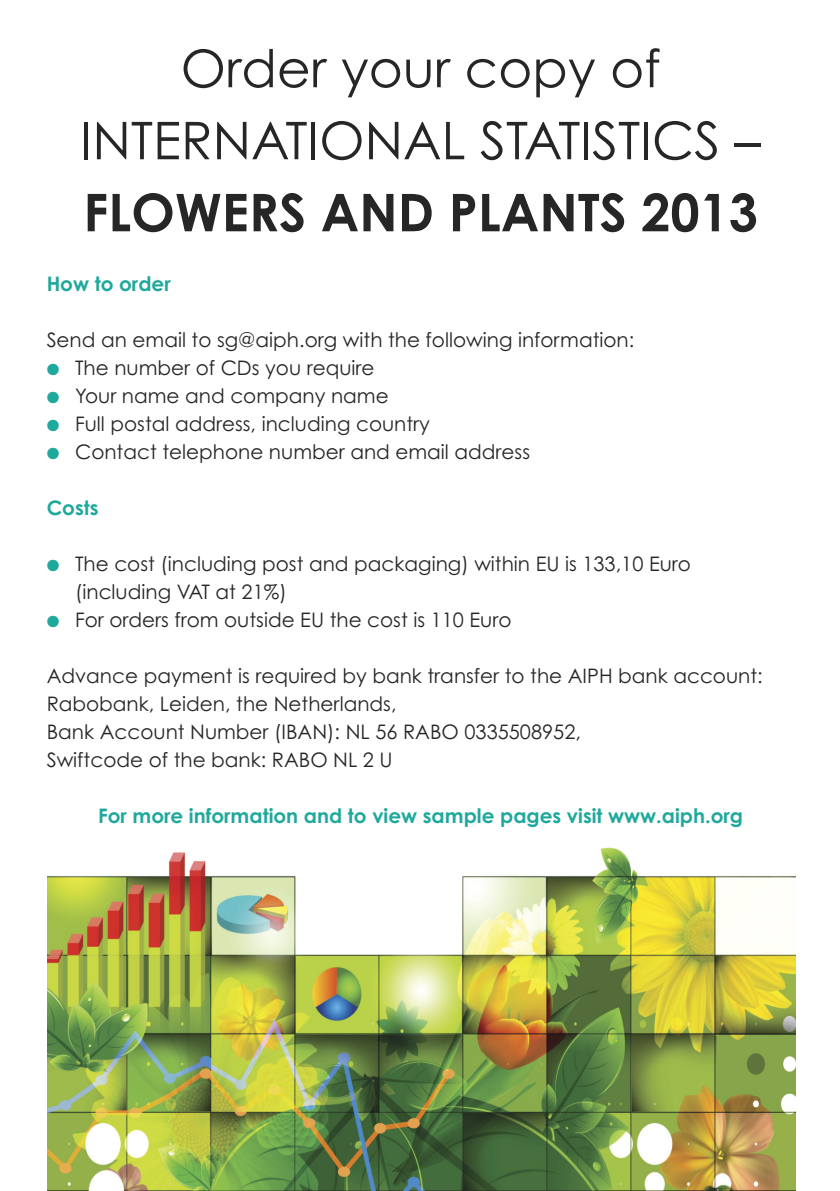
<style>
.page{position:relative;width:840px;height:1191px;background:#fff}
.page>*{position:absolute;margin:0;border:0;box-sizing:border-box;transform-origin:0 0}
.t1{font:52px/72px "Century Gothic";color:#272627;text-align:center}
.t2{font:700 52px "Century Gothic";color:#272627}
.t3{font:20px/28px "Century Gothic";color:#272627}
.t4{font:700 20px "Century Gothic";color:#1fa89c}
.s1{color:#1fa89c}
</style>
<div class="page">
<img style="left:47px;top:847px;width:748px;height:344px">
<h1 class="t1" style="left:81px;top:33px;width:681px">Order your copy of<br>INTERNATIONAL STATISTICS –</h1>
<h1 class="t2" style="left:83px;top:183px;width:675px">FLOWERS AND PLANTS 2013</h1>
<p class="t4" style="left:47px;top:272px;width:125px">How to order</p>
<p class="t3" style="left:47px;top:326px;width:589px">Send an email to sg@aiph.org with the following information:</p>
<p class="t3" style="left:47px;top:354px;width:329px"><span class="s1">●</span> The number of CDs you require</p>
<p class="t3" style="left:47px;top:382px;width:343px"><span class="s1">●</span> Your name and company name</p>
<p class="t3" style="left:47px;top:410px;width:384px"><span class="s1">●</span> Full postal address, including country</p>
<p class="t3" style="left:47px;top:438px;width:484px"><span class="s1">●</span> Contact telephone number and email address</p>
<p class="t4" style="left:47px;top:496px;width:53px">Costs</p>
<p class="t3" style="left:75px;top:550px;width:617px;text-indent:-28px"><span class="s1">●</span> The cost (including post and packaging) within EU is 133,10 Euro (including VAT at 21%)</p>
<p class="t3" style="left:47px;top:606px;width:466px"><span class="s1">●</span> For orders from outside EU the cost is 110 Euro</p>
<p class="t3" style="left:47px;top:662px;width:717px">Advance payment is required by bank transfer to the AIPH bank account:<br>Rabobank, Leiden, the Netherlands,<br>Bank Account Number (IBAN): NL 56 RABO 0335508952,<br>Swiftcode of the bank: RABO NL 2 U</p>
<p class="t4" style="left:98px;top:804px;width:646px">For more information and to view sample pages visit www.aiph.org</p>
</div>
